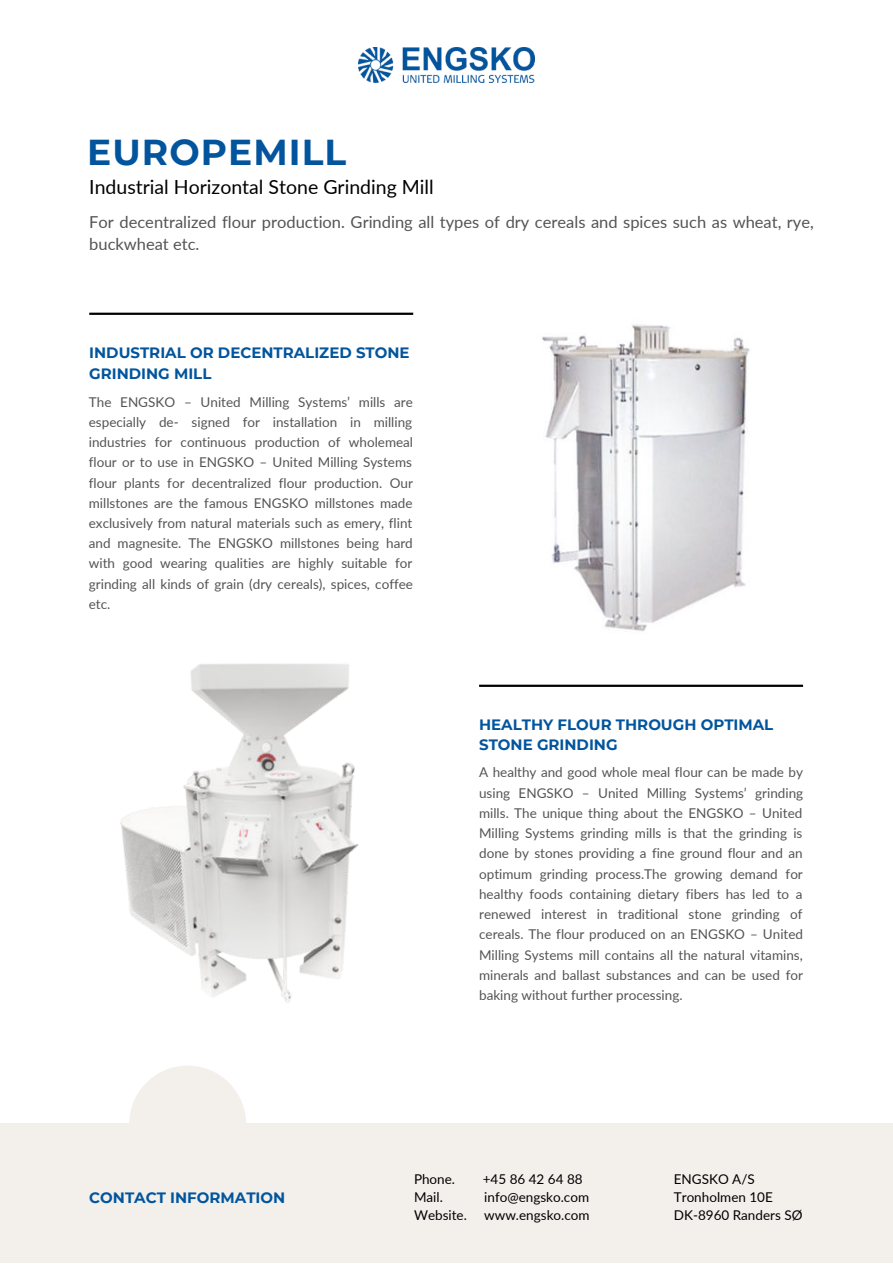
<style>
.page{position:relative;width:893px;height:1264px;background:#fff}
.page>*{position:absolute;margin:0;border:0;box-sizing:border-box;transform-origin:0 0}
.t1{font:700 36px "Montserrat";letter-spacing:.03em;color:#02559d}
.t2{font:19.5px "Lato";color:#000}
.t3{font:16.5px/22.5px "Lato";color:#545454}
.t4{font:700 15px/20.2px "Montserrat";color:#02559d}
.t5{font:13.5px/20.2px "Lato";color:#545454;text-align:justify}
.t6{font:13.5px/18px "Lato";color:#000}
</style>
<div class="page">
<div style="left:0;top:1123px;width:892px;height:139px;background:#f3f0ec"></div>
<img style="left:358px;top:48px;width:176px;height:35px">
<hr style="left:479px;top:684px;width:324px;height:3px;background:#000">
<hr style="left:89px;top:312px;width:324px;height:3px;background:#000">
<img style="left:120px;top:663px;width:239px;height:340px">
<img style="left:542px;top:324px;width:208px;height:308px">
<div style="left:129px;top:1065px;width:117px;height:117px;background:#f3f0ec;border-radius:50%"></div>
<h1 class="t1" style="left:87px;top:126px;width:261px">EUROPEMILL</h1>
<h2 class="t2" style="left:89px;top:173px;width:346px">Industrial Horizontal Stone Grinding Mill</h2>
<p class="t3" style="left:89px;top:210px;width:726px">For decentralized flour production. Grinding all types of dry cereals and spices such as wheat, rye, buckwheat etc.</p>
<p class="t4" style="left:89px;top:342px;width:322px">INDUSTRIAL OR DECENTRALIZED STONE<br>GRINDING MILL</p>
<p class="t5" style="left:89px;top:391px;width:326px">The ENGSKO – United Milling Systems’ mills are especially de- signed for installation in milling industries for continuous production of wholemeal flour or to use in ENGSKO – United Milling Systems flour plants for decentralized flour production. Our millstones are the famous ENGSKO millstones made exclusively from natural materials such as emery, flint and magnesite. The ENGSKO millstones being hard with good wearing qualities are highly suitable for grinding all kinds of grain (dry cereals), spices, coffee etc.</p>
<p class="t4" style="left:479px;top:714px;width:296px">HEALTHY FLOUR THROUGH OPTIMAL<br>STONE GRINDING</p>
<p class="t5" style="left:479px;top:762px;width:325px">A healthy and good whole meal flour can be made by using ENGSKO – United Milling Systems’ grinding mills. The unique thing about the ENGSKO – United Milling Systems grinding mills is that the grinding is done by stones providing a fine ground flour and an optimum grinding process.The growing demand for healthy foods containing dietary fibers has led to a renewed interest in traditional stone grinding of cereals. The flour produced on an ENGSKO – United Milling Systems mill contains all the natural vitamins, minerals and ballast substances and can be used for baking without further processing.</p>
<p class="t4" style="left:89px;top:1186px;width:197px">CONTACT INFORMATION</p>
<p class="t6" style="left:414px;top:1169px;width:43px">Phone.</p>
<p class="t6" style="left:482px;top:1169px;width:101px">+45 86 42 64 88</p>
<p class="t6" style="left:414px;top:1187px;width:30px">Mail.</p>
<p class="t6" style="left:484px;top:1187px;width:106px">info@engsko.com</p>
<p class="t6" style="left:414px;top:1205px;width:54px">Website.</p>
<p class="t6" style="left:484px;top:1205px;width:107px">www.engsko.com</p>
<p class="t6" style="left:673px;top:1169px;width:130px">ENGSKO A/S<br>Tronholmen 10E<br>DK-8960 Randers SØ</p>
</div>
